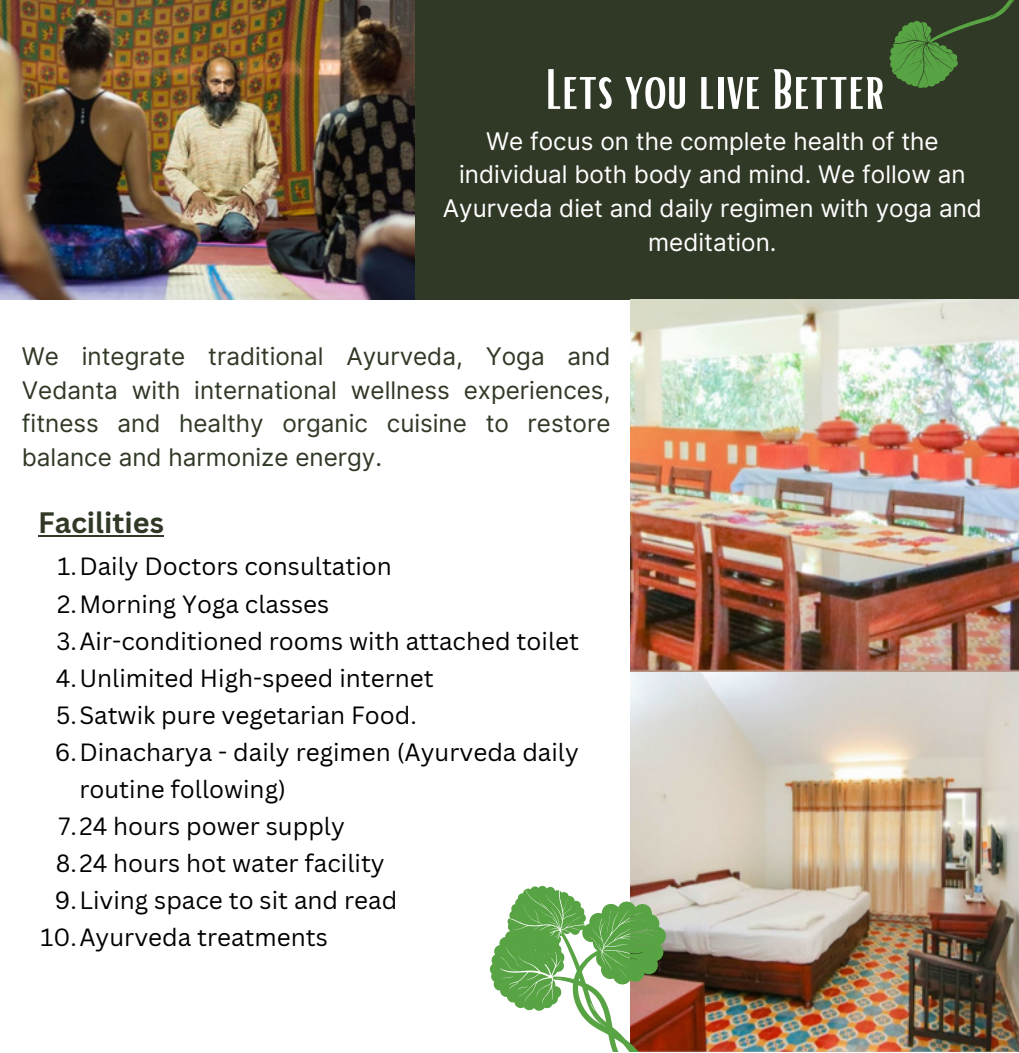
<style>
.page{position:relative;width:1019px;height:1053px;background:#fff}
.page>*{position:absolute;margin:0;border:0;box-sizing:border-box;transform-origin:0 0}
.t1{font:54.9px "Bright";color:#fff}
.t2{font:700 28.8px "Canva Sans";color:#303826}
.t3{font:24.3px/37.1px "Canva Sans";color:#000}
.t4{font:24.3px/33.8px "Inter";color:#303826;text-align:justify}
.t5{font:24.3px/33.8px "Inter";color:#fff;text-align:center}
</style>
<div class="page">
<img style="left:631px;top:299px;width:388px;height:752px">
<div style="left:0;top:0;width:1019px;height:299px;background:#303826"></div>
<img style="left:0;top:0;width:415px;height:300px">
<svg style="left:489px;top:855px;width:225px;height:197px"></svg>
<svg style="left:500px;top:875px;width:90px;height:73px"></svg>
<svg style="left:889px;top:0;width:126px;height:88px"></svg>
<hr style="left:38px;top:535px;width:126px;height:2px;background:#303826">
<p class="t1" style="left:545px;top:54px;width:341px">Lets you live Better</p>
<p class="t5" style="left:443px;top:124px;width:541px">We focus on the complete health of the individual both body and mind. We follow an Ayurveda diet and daily regimen with yoga and meditation.</p>
<p class="t4" style="left:22px;top:339px;width:590px">We integrate traditional Ayurveda, Yoga and Vedanta with international wellness experiences, fitness and healthy organic cuisine to restore balance and harmonize energy.</p>
<p class="t2" style="left:38px;top:503px;width:127px">Facilities</p>
<p class="t3" style="left:58px;top:548px;width:336px">1.Daily Doctors consultation</p>
<p class="t3" style="left:57px;top:585px;width:273px">2.Morning Yoga classes</p>
<p class="t3" style="left:56px;top:622px;width:524px">3.Air-conditioned rooms with attached toilet</p>
<p class="t3" style="left:56px;top:659px;width:379px">4.Unlimited High-speed internet</p>
<p class="t3" style="left:56px;top:696px;width:362px">5.Satwik pure vegetarian Food.</p>
<p class="t3" style="left:79px;top:733px;width:501px;text-indent:-24px">6.Dinacharya - daily regimen (Ayurveda daily routine following)</p>
<p class="t3" style="left:59px;top:807px;width:288px">7.24 hours power supply</p>
<p class="t3" style="left:56px;top:844px;width:330px">8.24 hours hot water facility</p>
<p class="t3" style="left:55px;top:881px;width:344px">9.Living space to sit and read</p>
<p class="t3" style="left:41px;top:918px;width:289px">10.Ayurveda treatments</p>
</div>
